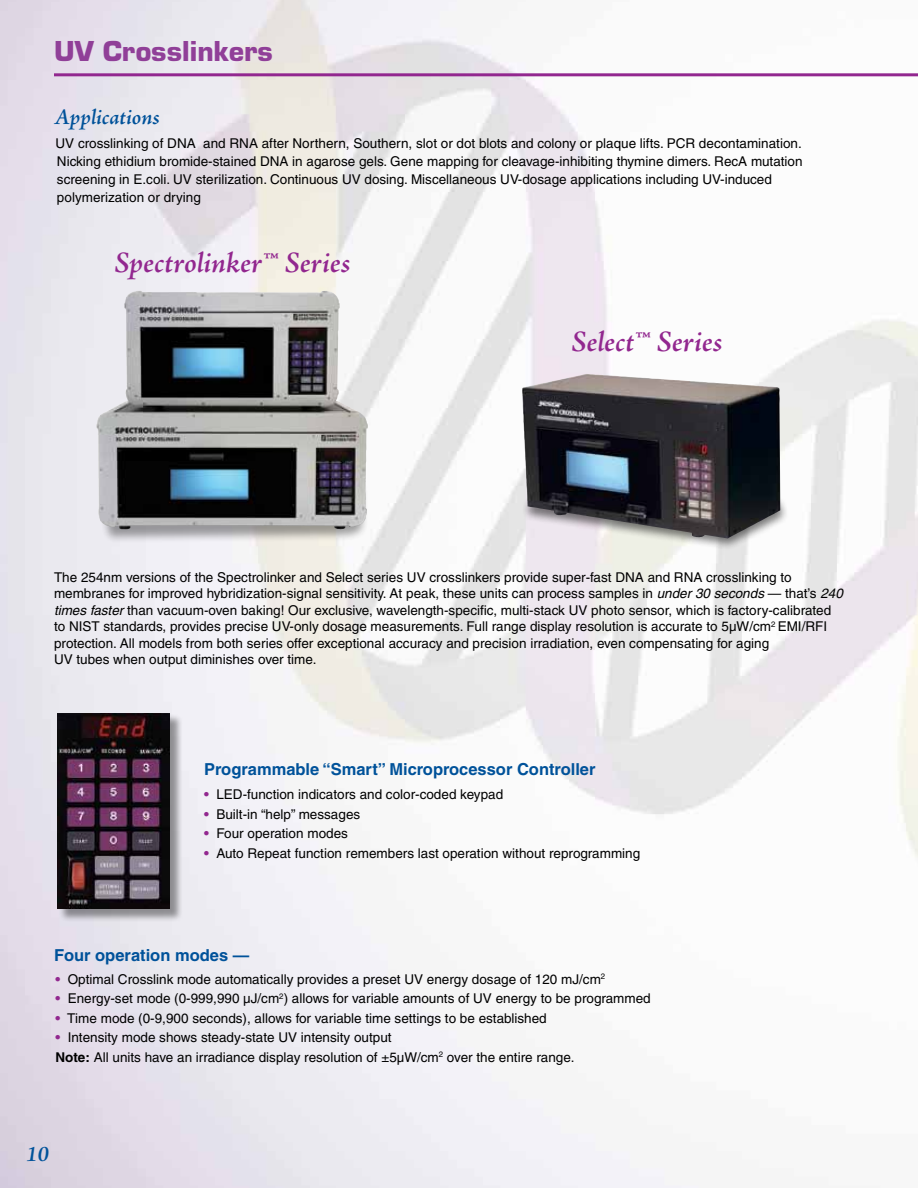
<style>
.page{position:relative;width:918px;height:1188px;background:#fff}
.page>*{position:absolute;margin:0;border:0;box-sizing:border-box;transform-origin:0 0}
.t1{font:italic 600 30px "Adobe Jenson Pro";color:#92278f}
.t2{font:30px "Eurostile Black DTC";color:#903f98}
.t3{font:italic 600 22.5px "Adobe Jenson Pro";color:#00529a}
.t4{font:700 16.5px "Helvetica";color:#00529a}
.t5{font:13.5px/16.5px "Helvetica";color:#000}
.s1{font-style:italic}
.s2{font-weight:700;color:#92278f}
.s3{font-weight:700}
</style>
<div class="page">
<img style="left:0;top:0;width:918px;height:1188px">
<hr style="left:54px;top:73px;width:864px;height:3px;background:#92278f">
<div style="left:59px;top:714px;width:124px;height:208px;background:#000;opacity:.4"></div>
<img style="left:58px;top:713px;width:111px;height:195px">
<div style="left:522px;top:495px;width:267px;height:55px;background:#000;opacity:.75"></div>
<img style="left:522px;top:374px;width:258px;height:164px">
<div style="left:100px;top:478px;width:269px;height:66px;background:#000;opacity:.75"></div>
<svg style="left:108px;top:477px;width:253px;height:54px;background:#737176"></svg>
<img style="left:96px;top:291px;width:226px;height:238px">
<h1 class="t2" style="left:54px;top:35px;width:220px">UV Crosslinkers</h1>
<h2 class="t3" style="left:54px;top:104px;width:108px">Applications</h2>
<p class="t5" style="left:56px;top:134px;width:749px;line-height:18px">UV crosslinking of DNA and RNA after Northern, Southern, slot or dot blots and colony or plaque lifts. PCR decontamination.<br>Nicking ethidium bromide-stained DNA in agarose gels. Gene mapping for cleavage-inhibiting thymine dimers. RecA mutation screening in E.coli. UV sterilization. Continuous UV dosing. Miscellaneous UV-dosage applications including UV-induced polymerization or drying</p>
<h1 class="t1" style="left:114px;top:246px;width:238px">Spectrolinker™ Series</h1>
<h1 class="t1" style="left:572px;top:325px;width:152px">Select™ Series</h1>
<p class="t5" style="left:54px;top:569px;width:790px">The 254nm versions of the Spectrolinker and Select series UV crosslinkers provide super-fast DNA and RNA crosslinking to membranes for improved hybridization-signal sensitivity. At peak, these units can process samples in <span class="s1">under 30 seconds</span> — that’s <span class="s1">240 times faster</span> than vacuum-oven baking! Our exclusive, wavelength-specific, multi-stack UV photo sensor, which is factory-calibrated to NIST standards, provides precise UV-only dosage measurements. Full range display resolution is accurate to 5µW/cm<sup>2</sup> EMI/RFI protection. All models from both series offer exceptional accuracy and precision irradiation, even compensating for aging<br>UV tubes when output diminishes over time.</p>
<p class="t4" style="left:204px;top:759px;width:393px">Programmable “Smart” Microprocessor Controller</p>
<p class="t5" style="left:204px;top:786px;width:301px"><span class="s2">•</span> LED-function indicators and color-coded keypad</p>
<p class="t5" style="left:204px;top:806px;width:158px"><span class="s2">•</span> Built-in “help” messages</p>
<p class="t5" style="left:204px;top:825px;width:145px"><span class="s2">•</span> Four operation modes</p>
<p class="t5" style="left:204px;top:845px;width:438px"><span class="s2">•</span> Auto Repeat function remembers last operation without reprogramming</p>
<p class="t4" style="left:54px;top:945px;width:197px">Four operation modes —</p>
<p class="t5" style="left:56px;top:971px;width:551px"><span class="s2">•</span> Optimal Crosslink mode automatically provides a preset UV energy dosage of 120 mJ/cm<sup>2</sup></p>
<p class="t5" style="left:56px;top:990px;width:597px"><span class="s2">•</span> Energy-set mode (0-999,990 µJ/cm<sup>2</sup>) allows for variable amounts of UV energy to be programmed</p>
<p class="t5" style="left:56px;top:1010px;width:493px"><span class="s2">•</span> Time mode (0-9,900 seconds), allows for variable time settings to be established</p>
<p class="t5" style="left:56px;top:1028px;width:520px;line-height:19.5px"><span class="s2">•</span> Intensity mode shows steady-state UV intensity output<br><span class="s3">Note:</span> All units have an irradiance display resolution of ±5µW/cm<sup>2</sup> over the entire range.</p>
<h2 class="t3" style="left:26px;top:1141px;width:24px">10</h2>
</div>
